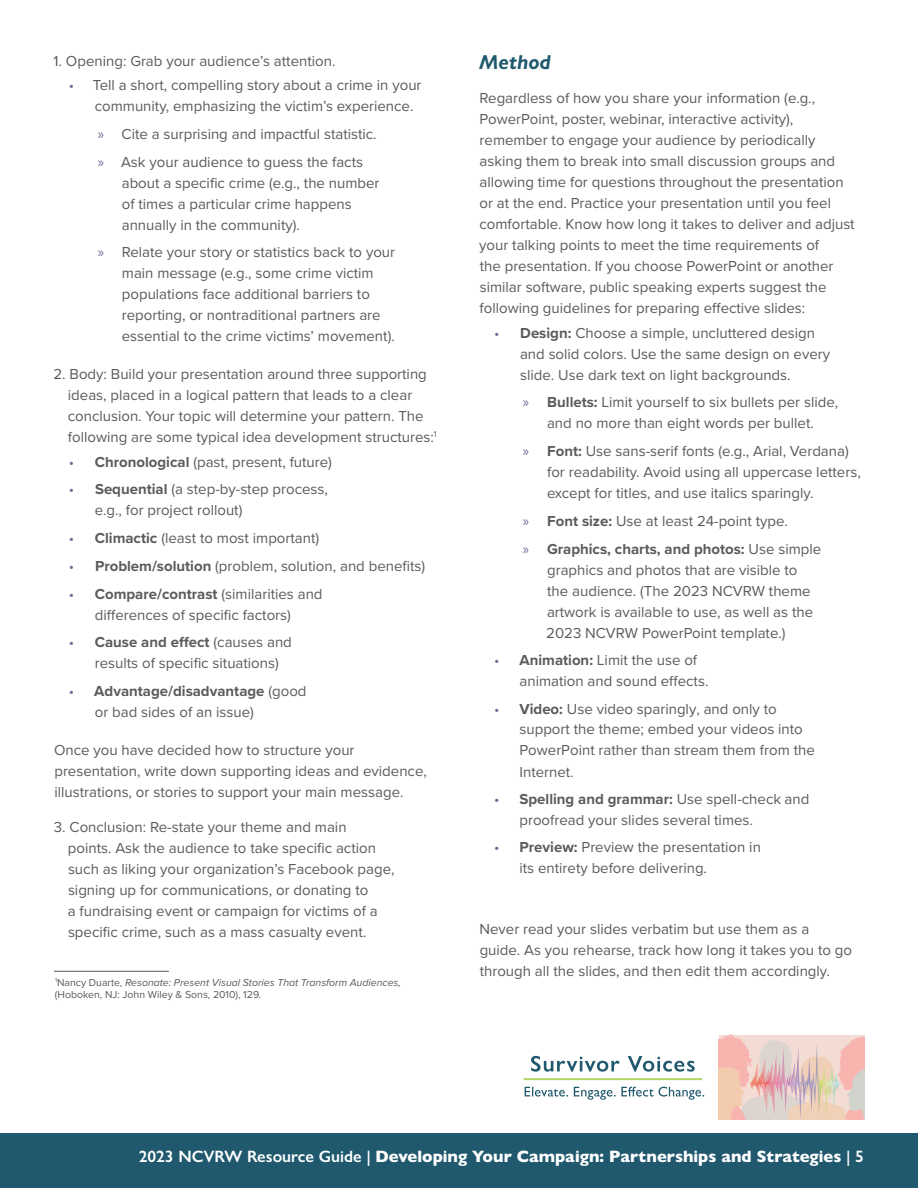
<style>
.page{position:relative;width:918px;height:1188px;background:#fff}
.page>*{position:absolute;margin:0;border:0;box-sizing:border-box;transform-origin:0 0}
.t1{font:italic 700 20.25px "Gill Sans Nova";color:#20596e}
.t2{font:800 16.5px "Gill Sans Nova";color:#fff}
.t3{font:15px/21px "Proxima Nova";color:#5a5b5a}
.t4{font:italic 10.5px/12.6px "Proxima Nova";color:#5a5b5a}
.s1{color:#746897}
.s2{font-family:"Myriad Pro";color:#746897}
.s3{font-weight:700}
.s4{font-style:normal}
.s5{font-weight:600}
</style>
<div class="page">
<hr style="left:524px;top:1078px;width:178px;height:2px;background:#b1d465">
<svg style="left:531px;top:1056px;width:164px;height:16px"></svg>
<svg style="left:525px;top:1087px;width:179px;height:13px"></svg>
<svg style="left:719px;top:1035px;width:145px;height:84px;background:#e9c9bf"></svg>
<div style="left:0;top:1133px;width:918px;height:55px;background:#20596e"></div>
<hr style="left:54px;top:971px;width:115px;height:1px;background:#5a5b5a">
<p class="t3" style="left:54px;top:50px;width:283px">1. Opening: Grab your audience’s attention.</p>
<p class="t3" style="left:95px;top:74px;width:328px;text-indent:-26px"><span class="s1">•</span> Tell a short, compelling story about a crime in your community, emphasizing the victim’s experience.</p>
<p class="t3" style="left:98px;top:123px;width:281px"><span class="s2">»</span> Cite a surprising and impactful statistic.</p>
<p class="t3" style="left:122px;top:151px;width:259px;text-indent:-24px"><span class="s2">»</span> Ask your audience to guess the facts about a specifc crime (e.g., the number of times a particular crime happens annually in the community).</p>
<p class="t3" style="left:122px;top:241px;width:275px;text-indent:-24px"><span class="s2">»</span> Relate your story or statistics back to your main message (e.g., some crime victim populations face additional barriers to reporting, or nontraditional partners are essential to the crime victims’ movement).</p>
<p class="t3" style="left:68px;top:363px;width:371px;text-indent:-14px">2. Body: Build your presentation around three supporting ideas, placed in a logical pattern that leads to a clear conclusion. Your topic will determine your pattern. The following are some typical idea development structures:<sup>1</sup></p>
<p class="t3" style="left:69px;top:451px;width:265px"><span class="s1">•</span> <span class="s3">Chronological</span> (past, present, future)</p>
<p class="t3" style="left:95px;top:478px;width:235px;text-indent:-26px"><span class="s1">•</span> <span class="s3">Sequential</span> (a step-by-step process, e.g., for project rollout)</p>
<p class="t3" style="left:69px;top:527px;width:252px"><span class="s1">•</span> <span class="s3">Climactic</span> (least to most important)</p>
<p class="t3" style="left:69px;top:555px;width:358px"><span class="s1">•</span> <span class="s3">Problem/solution</span> (problem, solution, and benefts)</p>
<p class="t3" style="left:69px;top:583px;width:255px;text-align:center"><span class="s1">•</span> <span class="s3">Compare/contrast</span> (similarities and diferences of specifc factors)</p>
<p class="t3" style="left:95px;top:631px;width:199px;text-indent:-26px"><span class="s1">•</span> <span class="s3">Cause and efect</span> (causes and results of specifc situations)</p>
<p class="t3" style="left:95px;top:680px;width:213px;text-indent:-26px"><span class="s1">•</span> <span class="s3">Advantage/disadvantage</span> (good or bad sides of an issue)</p>
<p class="t3" style="left:54px;top:739px;width:374px">Once you have decided how to structure your presentation, write down supporting ideas and evidence, illustrations, or stories to support your main message.</p>
<p class="t3" style="left:68px;top:815px;width:328px;text-indent:-14px">3. Conclusion: Re-state your theme and main<br>points. Ask the audience to take specifc action such as liking your organization’s Facebook page, signing up for communications, or donating to<br>a fundraising event or campaign for victims of a specifc crime, such as a mass casualty event.</p>
<p class="t4" style="left:55px;top:975px;width:348px"><sup>1</sup><span class="s4">Nancy Duarte,</span> Resonate: Present Visual Stories That Transform Audiences, <span class="s4">(Hoboken, NJ: John Wiley &amp; Sons, 2010), 129.</span></p>
<p class="t1" style="left:479px;top:49px;width:73px">Method</p>
<p class="t3" style="left:479px;top:87px;width:377px">Regardless of how you share your information (e.g., PowerPoint, poster, webinar, interactive activity), remember to engage your audience by periodically asking them to break into small discussion groups and allowing time for questions throughout the presentation or at the end. Practice your presentation until you feel comfortable. Know how long it takes to deliver and adjust your talking points to meet the time requirements of<br>the presentation. If you choose PowerPoint or another similar software, public speaking experts suggest the following guidelines for preparing efective slides:</p>
<p class="t3" style="left:520px;top:321px;width:312px;text-indent:-26px"><span class="s1">•</span> <span class="s3">Design:</span> Choose a simple, uncluttered design and solid colors. Use the same design on every slide. Use dark text on light backgrounds.</p>
<p class="t3" style="left:523px;top:391px;width:317px;text-align:center"><span class="s2">»</span> <span class="s3">Bullets:</span> Limit yourself to six bullets per slide, and no more than eight words per bullet.</p>
<p class="t3" style="left:547px;top:440px;width:315px;text-indent:-24px"><span class="s2">»</span> <span class="s3">Font:</span> Use sans-serif fonts (e.g., Arial, Verdana) for readability. Avoid using all uppercase letters, except for titles, and use italics sparingly.</p>
<p class="t3" style="left:523px;top:510px;width:267px"><span class="s2">»</span> <span class="s3">Font size:</span> Use at least 24-point type.</p>
<p class="t3" style="left:546px;top:537px;width:277px;text-indent:-23px"><span class="s2">»</span> <span class="s3">Graphics, charts, and photos:</span> Use simple graphics and photos that are visible to the audience. (The 2023 NCVRW theme artwork is available to use, as well as the 2023 NCVRW PowerPoint template.)</p>
<p class="t3" style="left:520px;top:649px;width:190px;text-indent:-25px"><span class="s1">•</span> <span class="s3">Animation:</span> Limit the use of animation and sound effects.</p>
<p class="t3" style="left:520px;top:697px;width:297px;text-indent:-25px"><span class="s1">•</span> <span class="s3">Video:</span> Use video sparingly, and only to support the theme; embed your videos into PowerPoint rather than stream them from the Internet.</p>
<p class="t3" style="left:520px;top:788px;width:291px;text-indent:-25px"><span class="s1">•</span> <span class="s3">Spelling and grammar:</span> Use spell-check and proofread your slides several times.</p>
<p class="t3" style="left:520px;top:836px;width:243px;text-indent:-25px"><span class="s1">•</span> <span class="s3">Preview:</span> Preview the presentation in its entirety before delivering.</p>
<p class="t3" style="left:480px;top:917px;width:374px">Never read your slides verbatim but use them as a guide. As you rehearse, track how long it takes you to go through all the slides, and then edit them accordingly.</p>
<p class="t2" style="left:139px;top:1147px;width:727px"><span class="s5">2023 NCVRW Resource Guide |</span> Developing Your Campaign: Partnerships and Strategies <span class="s5">| 5</span></p>
</div>
